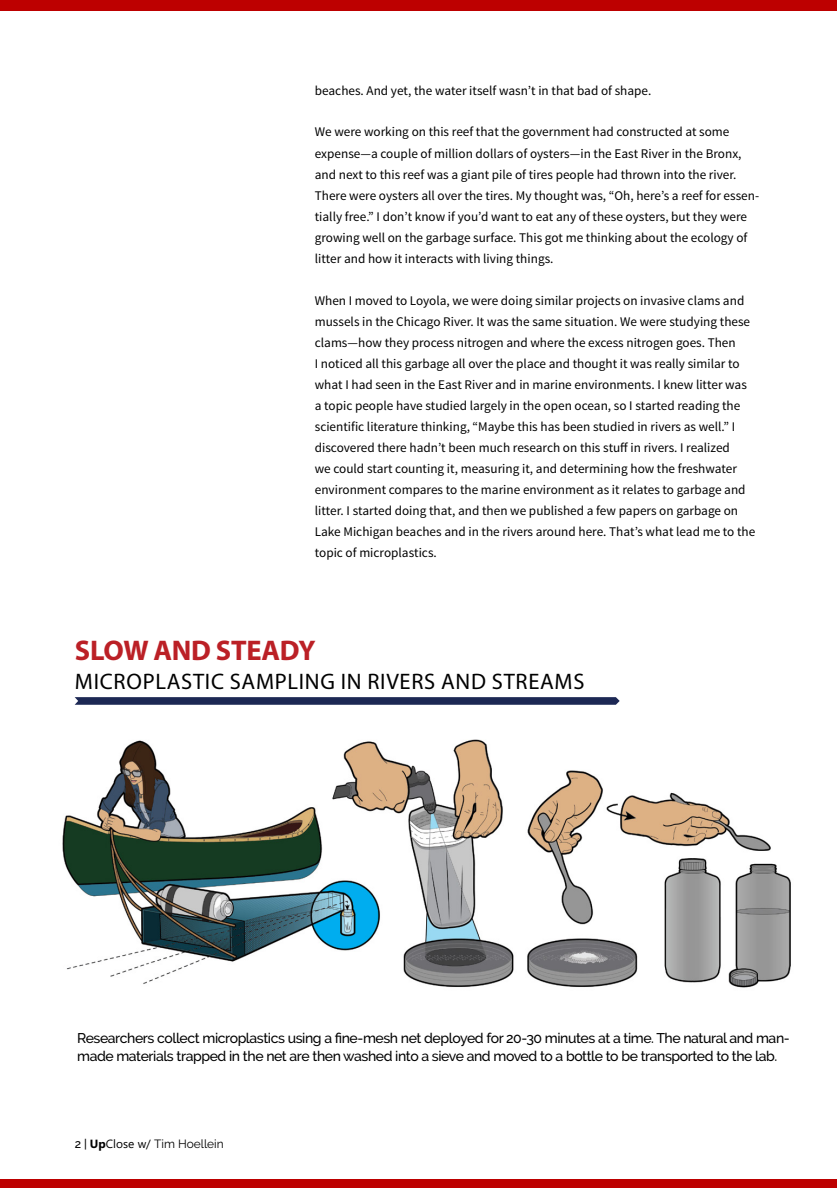
<style>
.page{position:relative;width:837px;height:1188px;background:#fff}
.page>*{position:absolute;margin:0;border:0;box-sizing:border-box;transform-origin:0 0}
.t1{font:700 28.5px "Myriad Pro";letter-spacing:-.01em;color:#bb2026}
.t2{font:22.5px "Myriad Pro";letter-spacing:.03em;color:#000}
.t3{font:500 14.1px/18px "Raleway";letter-spacing:-.03em;color:#000}
.t4{font:13.2px/21px "Source Sans Pro";color:#000}
.t5{font:11.85px "Raleway";color:#000}
.s1{font-weight:500}
.s2{font-family:"Microsoft Phags Pa";font-weight:700}
.s3{font-family:"Microsoft Phags Pa"}
</style>
<div class="page">
<div style="left:0;top:1179px;width:837px;height:9px;background:#bd0000"></div>
<div style="left:0;top:0;width:837px;height:10px;background:#bd0000"></div>
<img style="left:62px;top:739px;width:729px;height:249px">
<svg style="left:75px;top:697px;width:545px;height:8px;background:#27335c"></svg>
<p class="t4" style="left:315px;top:80px;width:338px">beaches. And yet, the water itself wasn’t in that bad of shape.</p>
<p class="t4" style="left:315px;top:122px;width:446px">We were working on this reef that the government had constructed at some expense—a couple of million dollars of oysters—in the East River in the Bronx, and next to this reef was a giant pile of tires people had thrown into the river.<br>There were oysters all over the tires. My thought was, “Oh, here’s a reef for essen&shy;tially free.” I don’t know if you’d want to eat any of these oysters, but they were growing well on the garbage surface. This got me thinking about the ecology of litter and how it interacts with living things.</p>
<p class="t4" style="left:315px;top:290px;width:442px">When I moved to Loyola, we were doing similar projects on invasive clams and mussels in the Chicago River. It was the same situation. We were studying these clams—how they process nitrogen and where the excess nitrogen goes. Then<br>I noticed all this garbage all over the place and thought it was really similar to what I had seen in the East River and in marine environments. I knew litter was a topic people have studied largely in the open ocean, so I started reading the scientific literature thinking, “Maybe this has been studied in rivers as well.” I discovered there hadn’t been much research on this stuff in rivers. I realized<br>we could start counting it, measuring it, and determining how the freshwater environment compares to the marine environment as it relates to garbage and litter. I started doing that, and then we published a few papers on garbage on Lake Michigan beaches and in the rivers around here. That’s what lead me to the topic of microplastics.</p>
<h1 class="t1" style="left:75px;top:632px;width:242px">SLOW AND STEADY</h1>
<h2 class="t2" style="left:75px;top:667px;width:511px">MICROPLASTIC SAMPLING IN RIVERS AND STREAMS</h2>
<p class="t3" style="left:77px;top:1029px;width:714px">Researchers collect microplastics using a fine-mesh net deployed for 20-30 minutes at a time. The natural and man&shy;made materials trapped in the net are then washed into a sieve and moved to a bottle to be transported to the lab.</p>
<p class="t5" style="left:75px;top:1137px;width:151px"><span class="s1">2 |</span> <span class="s2">Up</span><span class="s3">Close w/</span> Tim Hoellein</p>
</div>
